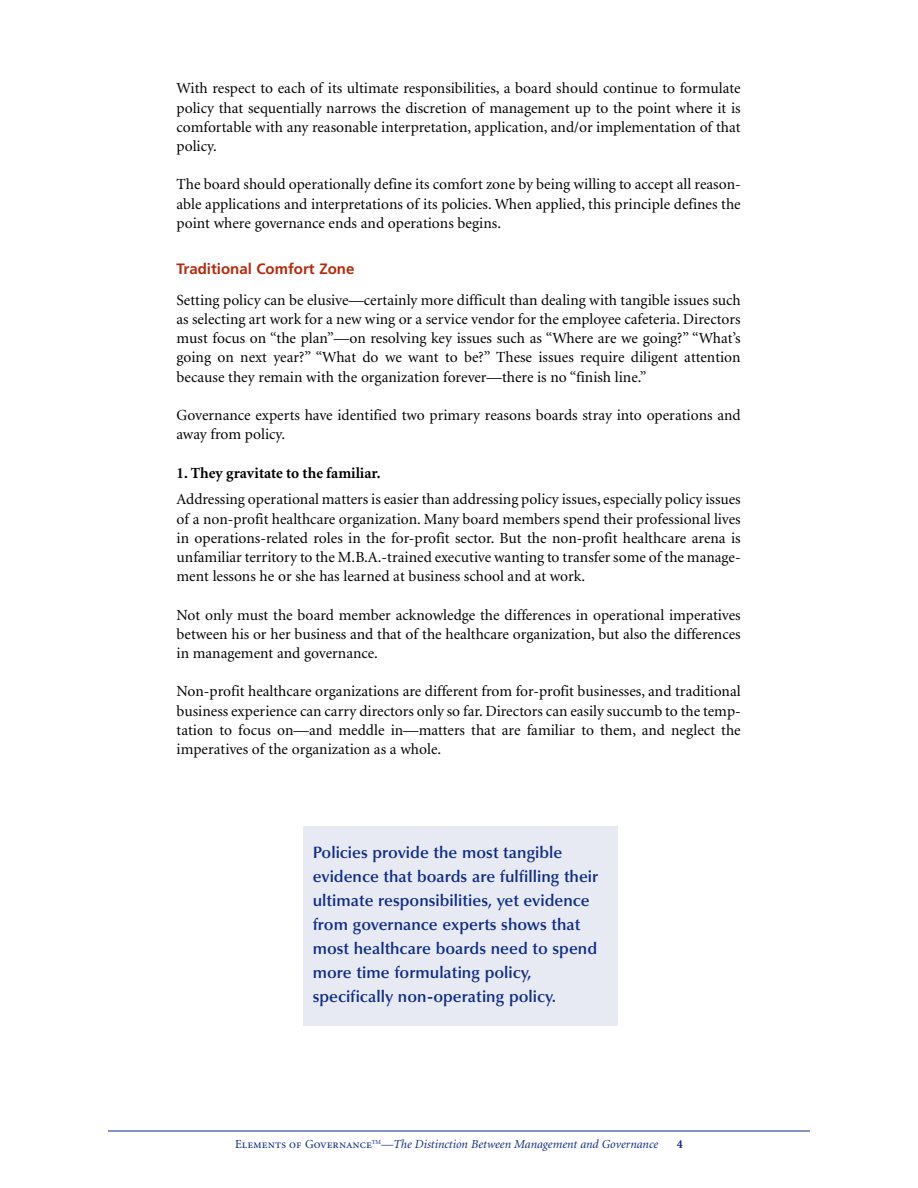
<style>
.page{position:relative;width:918px;height:1188px;background:#fff}
.page>*{position:absolute;margin:0;border:0;box-sizing:border-box;transform-origin:0 0}
.t1{font:600 16.5px/24px "Optima";color:#0e2b88}
.t2{font:15.45px/19.2px "Minion";color:#000;text-align:justify}
.t3{font:700 15.45px "Minion";color:#000}
.t4{font:700 15px "Frutiger";color:#b6290c}
.t5{font:italic 12.3px "Minion";color:#0e2b88}
.t6{font:700 12.3px "Minion";color:#0e2b88}
.s1{font-family:"Minion Regular SC";font-style:normal}
</style>
<div class="page">
<hr style="left:108px;top:1131px;width:702px;height:1px;background:#0e2b88">
<div style="left:304px;top:827px;width:314px;height:199px;background:#e7eaf3"></div>
<p class="t2" style="left:177px;top:80px;width:566px">With respect to each of its ultimate responsibilities, a board should continue to formulate policy that sequentially narrows the discretion of management up to the point where it is comfortable with any reasonable interpretation, application, and/or implementation of that policy.</p>
<p class="t2" style="left:177px;top:176px;width:566px">The board should operationally define its comfort zone by being willing to accept all reason&shy;able applications and interpretations of its policies. When applied, this principle defines the point where governance ends and operations begins.</p>
<p class="t4" style="left:177px;top:262px;width:179px">Traditional Comfort Zone</p>
<p class="t2" style="left:177px;top:291px;width:566px">Setting policy can be elusive—certainly more difficult than dealing with tangible issues such as selecting art work for a new wing or a service vendor for the employee cafeteria. Directors must focus on “the plan”—on resolving key issues such as “Where are we going?” “What’s going on next year?” “What do we want to be?” These issues require diligent attention because they remain with the organization forever—there is no “finish line.”</p>
<p class="t2" style="left:177px;top:407px;width:566px">Governance experts have identified two primary reasons boards stray into operations and away from policy.</p>
<p class="t3" style="left:177px;top:467px;width:206px">1. They gravitate to the familiar.</p>
<p class="t2" style="left:177px;top:491px;width:566px">Addressing operational matters is easier than addressing policy issues, especially policy issues of a non-profit healthcare organization. Many board members spend their professional lives in operations-related roles in the for-profit sector. But the non-profit healthcare arena is unfamiliar territory to the M.B.A.-trained executive wanting to transfer some of the manage&shy;ment lessons he or she has learned at business school and at work.</p>
<p class="t2" style="left:177px;top:606px;width:566px">Not only must the board member acknowledge the differences in operational imperatives between his or her business and that of the healthcare organization, but also the differences in management and governance.</p>
<p class="t2" style="left:177px;top:683px;width:566px">Non-profit healthcare organizations are different from for-profit businesses, and traditional business experience can carry directors only so far. Directors can easily succumb to the temp&shy;tation to focus on—and meddle in—matters that are familiar to them, and neglect the imperatives of the organization as a whole.</p>
<p class="t1" style="left:313px;top:842px;width:287px">Policies provide the most tangible evidence that boards are fulfilling their ultimate responsibilities, yet evidence from governance experts shows that most healthcare boards need to spend more time formulating policy, specifically non-operating policy.</p>
<p class="t5" style="left:235px;top:1140px;width:425px"><span class="s1">Elements of Governance</span><sup>TM</sup>—The Distinction Between Management and Governance</p>
<p class="t6" style="left:677px;top:1140px;width:8px">4</p>
</div>
